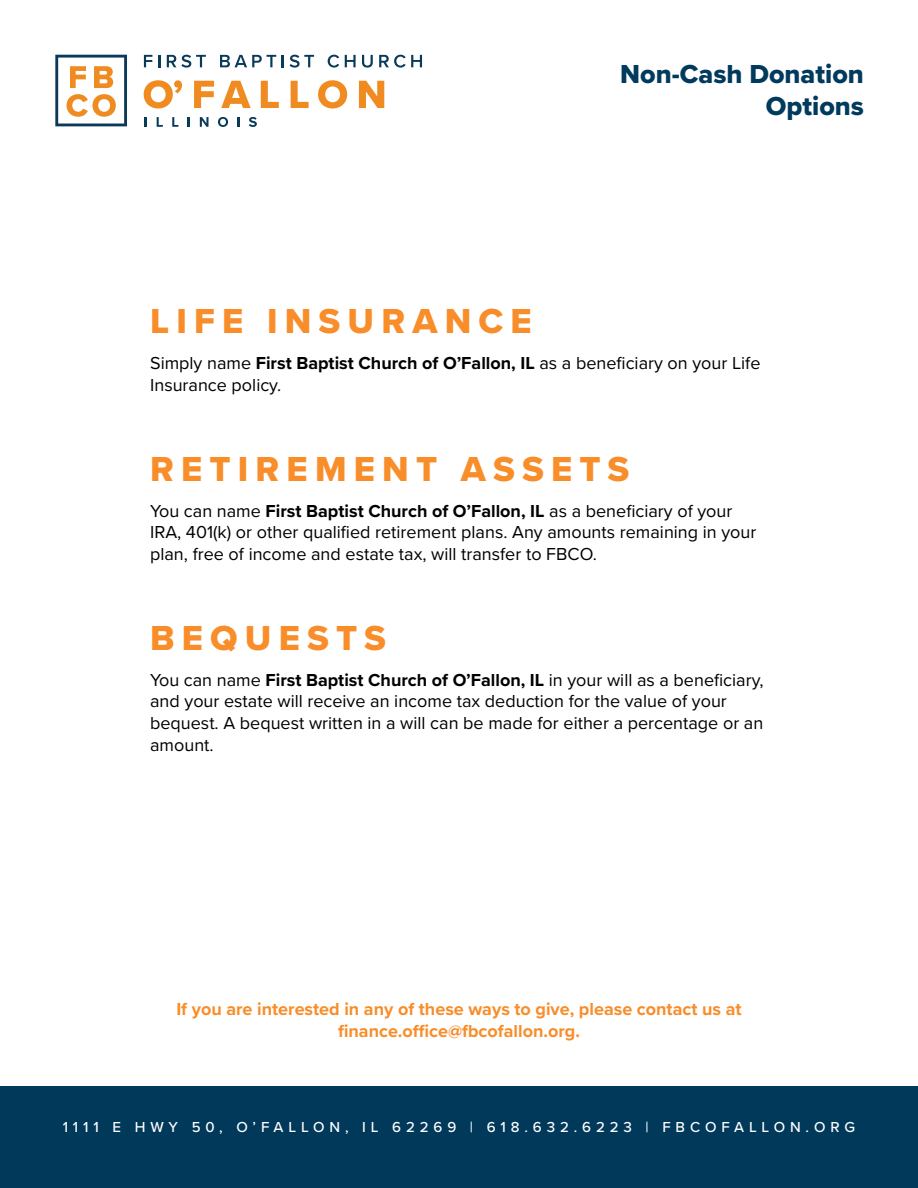
<style>
.page{position:relative;width:918px;height:1188px;background:#fff}
.page>*{position:absolute;margin:0;border:0;box-sizing:border-box;transform-origin:0 0}
.t1{font:36px "Proxima Nova Extrabld";letter-spacing:.2em;color:#f88d2a}
.t2{font:27px/32.4px "Proxima Nova Extrabld";color:#003a5d;text-align:right}
.t3{font:18px/21.6px "Proxima Nova";color:#000}
.t4{font:700 18px/21.6px "Proxima Nova";color:#f88d2a;text-align:center}
.t5{font:500 15px "Proxima Nova";letter-spacing:.325em;color:#fff}
.s1{font-weight:700}
</style>
<div class="page">
<div style="left:0;top:1087px;width:918px;height:101px;background:#00395a"></div>
<svg style="left:55px;top:55px;width:72px;height:71px"></svg>
<svg style="left:144px;top:55px;width:8px;height:12px"></svg>
<svg style="left:158px;top:55px;width:2px;height:12px"></svg>
<svg style="left:167px;top:55px;width:39px;height:13px"></svg>
<svg style="left:220px;top:55px;width:56px;height:12px"></svg>
<svg style="left:282px;top:55px;width:2px;height:12px"></svg>
<svg style="left:290px;top:55px;width:24px;height:13px"></svg>
<svg style="left:328px;top:55px;width:11px;height:13px"></svg>
<svg style="left:345px;top:55px;width:11px;height:12px"></svg>
<svg style="left:362px;top:55px;width:11px;height:13px"></svg>
<svg style="left:379px;top:55px;width:43px;height:13px"></svg>
<svg style="left:144px;top:80px;width:38px;height:29px"></svg>
<svg style="left:194px;top:81px;width:20px;height:27px"></svg>
<svg style="left:221px;top:81px;width:30px;height:27px"></svg>
<svg style="left:261px;top:81px;width:18px;height:27px"></svg>
<svg style="left:291px;top:81px;width:18px;height:27px"></svg>
<svg style="left:318px;top:80px;width:29px;height:29px"></svg>
<svg style="left:359px;top:81px;width:25px;height:27px"></svg>
<svg style="left:145px;top:117px;width:2px;height:10px"></svg>
<svg style="left:157px;top:117px;width:6px;height:10px"></svg>
<svg style="left:172px;top:117px;width:6px;height:10px"></svg>
<svg style="left:188px;top:117px;width:2px;height:10px"></svg>
<svg style="left:200px;top:117px;width:9px;height:10px"></svg>
<svg style="left:218px;top:117px;width:10px;height:10px"></svg>
<svg style="left:238px;top:117px;width:2px;height:10px"></svg>
<svg style="left:249px;top:117px;width:8px;height:10px"></svg>
<h2 class="t2" style="left:620px;top:57px;width:245px">Non-Cash Donation<br>Options</h2>
<h1 class="t1" style="left:150px;top:294px;width:383px">LIFE INSURANCE</h1>
<p class="t3" style="left:150px;top:351px;width:612px">Simply name <span class="s1">First Baptist Church of O’Fallon, IL</span> as a beneficiary on your Life<br>Insurance policy.</p>
<h1 class="t1" style="left:150px;top:442px;width:481px">RETIREMENT ASSETS</h1>
<p class="t3" style="left:150px;top:499px;width:608px">You can name <span class="s1">First Baptist Church of O’Fallon, IL</span> as a beneficiary of your<br>IRA, 401(k) or other qualified retirement plans. Any amounts remaining in your plan, free of income and estate tax, will transfer to FBCO.</p>
<h1 class="t1" style="left:150px;top:611px;width:237px">BEQUESTS</h1>
<p class="t3" style="left:150px;top:668px;width:615px">You can name <span class="s1">First Baptist Church of O’Fallon, IL</span> in your will as a beneficiary, and your estate will receive an income tax deduction for the value of your bequest. A bequest written in a will can be made for either a percentage or an amount.</p>
<p class="t4" style="left:176px;top:998px;width:567px">If you are interested in any of these ways to give, please contact us at finance.office@fbcofallon.org.</p>
<p class="t5" style="left:63px;top:1115px;width:794px">1111 E HWY 50, O’FALLON, IL 62269 | 618.632.6223 | FBCOFALLON.ORG</p>
</div>
